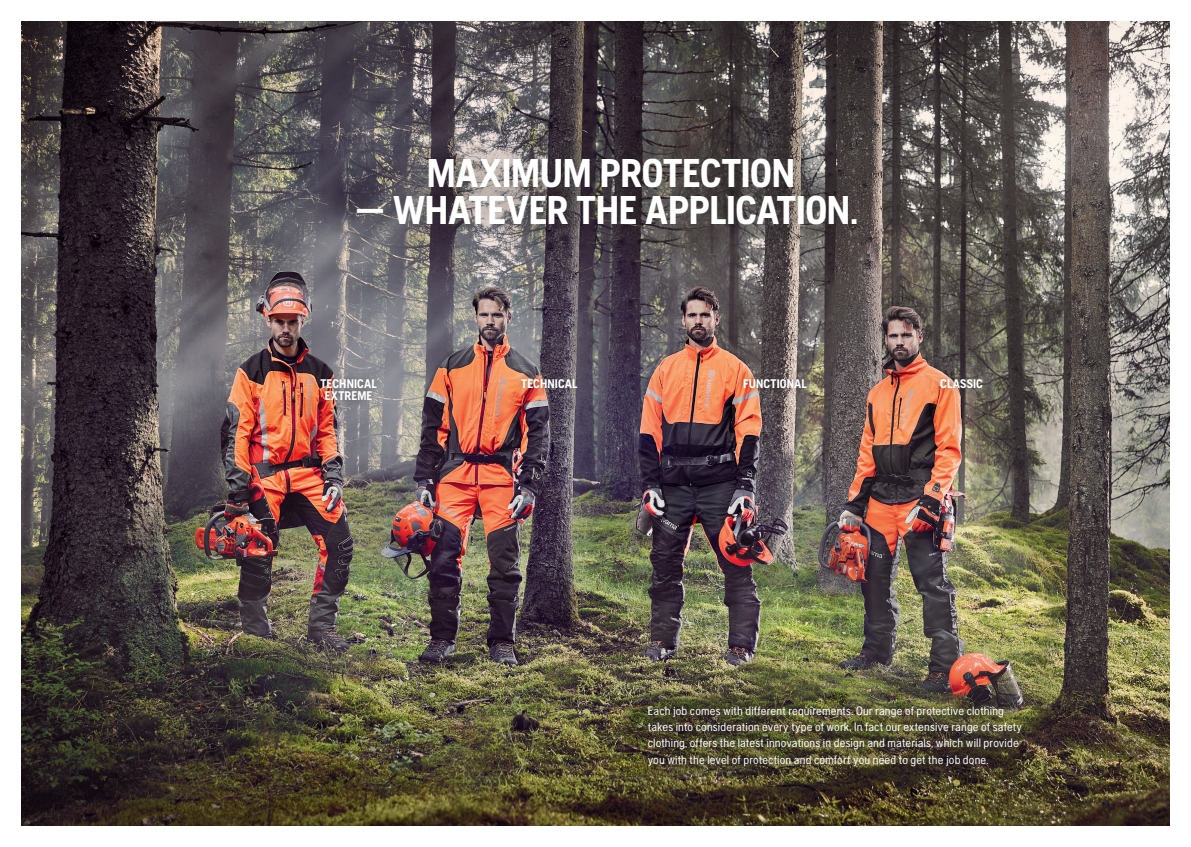
<style>
.page{position:relative;width:1191px;height:847px;background:#fff}
.page>*{position:absolute;margin:0;border:0;box-sizing:border-box;transform-origin:0 0}
.t1{font:700 40px "Husqvarna Gothic";letter-spacing:-.01em;color:#fff}
.t2{font:700 12.5px "Husqvarna Gothic";letter-spacing:.01em;color:#fff}
.t3{font:12.12px/16.2px "Husqvarna Gothic";letter-spacing:.01em;color:#fff}
</style>
<div class="page">
<img style="left:21px;top:21px;width:1148px;height:805px">
<div style="left:321px;top:116px;width:572px;height:150px;background:#231f20;opacity:.75"></div>
<img style="left:610px;top:669px;width:447px;height:134px">
<div style="left:933px;top:372px;width:56px;height:23px;background:#231f20;opacity:.4"></div>
<div style="left:737px;top:372px;width:76px;height:23px;background:#231f20;opacity:.4"></div>
<div style="left:515px;top:372px;width:69px;height:23px;background:#231f20;opacity:.4"></div>
<div style="left:314px;top:372px;width:69px;height:36px;background:#231f20;opacity:.4"></div>
<h1 class="t1" style="left:427px;top:150px;width:370px">MAXIMUM PROTECTION</h1>
<h1 class="t1" style="left:355px;top:187px;width:504px">— WHATEVER THE APPLICATION.</h1>
<p class="t2" style="left:320px;top:376px;width:58px">TECHNICAL</p>
<p class="t2" style="left:521px;top:376px;width:58px">TECHNICAL</p>
<p class="t2" style="left:743px;top:376px;width:65px">FUNCTIONAL</p>
<p class="t2" style="left:940px;top:376px;width:44px">CLASSIC</p>
<p class="t2" style="left:325px;top:389px;width:49px">EXTREME</p>
<p class="t3" style="left:648px;top:702px;width:376px">Each job comes with different requirements. Our range of protective clothing takes into consideration every type of work. In fact our extensive range of safety clothing, offers the latest innovations in design and materials, which will provide you with the level of protection and comfort you need to get the job done.</p>
</div>
